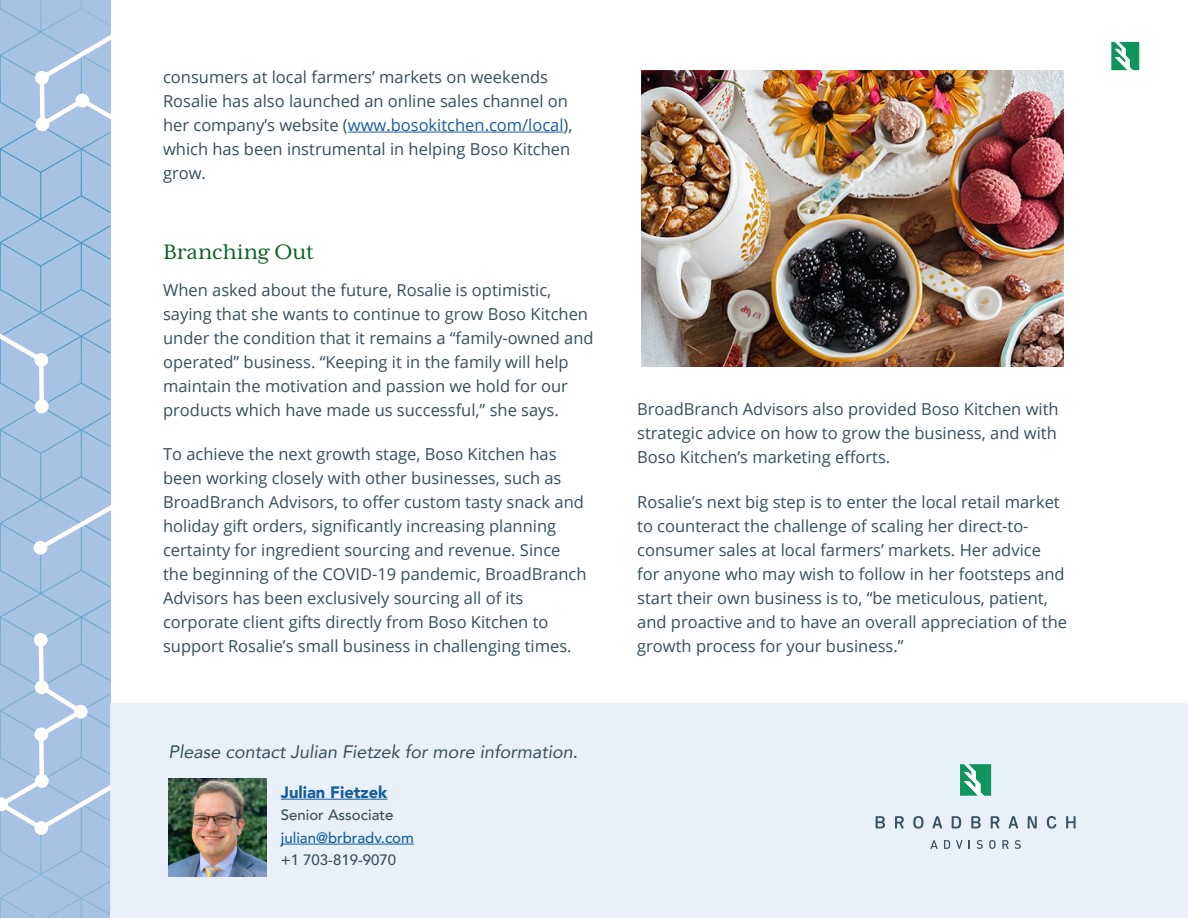
<style>
.page{position:relative;width:1188px;height:918px;background:#fff}
.page>*{position:absolute;margin:0;border:0;box-sizing:border-box;transform-origin:0 0}
.subtitle{font:24px "Mrs Eaves XL Serif OT";color:#0f6425}
.t1{font:italic 18px "Avenir";color:#354f5d}
.normal_paragragh_tex{font:16.5px/24px "Open Sans";color:#354f5d}
.t2{font:900 16.5px "Avenir";color:#175d9e}
.t3{font:500 15px "Avenir";color:#354f5d}
.t4{font:500 15px "Avenir";color:#175d9e}
.s1{color:#175d9e}
</style>
<div class="page">
<hr style="left:348px;top:132px;width:216px;height:1px;background:#175d9e">
<svg style="left:0;top:0;width:110px;height:918px;background:#a3c0e1"></svg>
<svg style="left:35px;top:0;width:75px;height:178px;background:#acc6e3"></svg>
<svg style="left:0;top:633px;width:110px;height:202px;background:#adc7e4"></svg>
<svg style="left:34px;top:494px;width:76px;height:61px;background:#adc7e4"></svg>
<svg style="left:0;top:236px;width:49px;height:177px;background:#a9c4e3"></svg>
<svg style="left:1111px;top:42px;width:28px;height:28px"></svg>
<img style="left:642px;top:70px;width:422px;height:296px">
<div style="left:111px;top:704px;width:1076px;height:213px;background:#e8f1f9"></div>
<div style="left:110px;top:703px;width:1078px;height:215px;border:2px solid #e8f1f9"></div>
<svg style="left:960px;top:764px;width:31px;height:32px"></svg>
<svg style="left:876px;top:816px;width:9px;height:12px"></svg>
<svg style="left:895px;top:816px;width:9px;height:13px"></svg>
<svg style="left:913px;top:816px;width:11px;height:13px"></svg>
<svg style="left:933px;top:816px;width:9px;height:13px"></svg>
<svg style="left:952px;top:816px;width:9px;height:12px"></svg>
<svg style="left:971px;top:816px;width:10px;height:12px"></svg>
<svg style="left:991px;top:816px;width:8px;height:13px"></svg>
<svg style="left:1009px;top:816px;width:9px;height:13px"></svg>
<svg style="left:1028px;top:816px;width:9px;height:13px"></svg>
<svg style="left:1047px;top:816px;width:9px;height:13px"></svg>
<svg style="left:1066px;top:816px;width:10px;height:13px"></svg>
<svg style="left:930px;top:840px;width:8px;height:9px"></svg>
<svg style="left:944px;top:840px;width:6px;height:9px"></svg>
<svg style="left:956px;top:840px;width:7px;height:9px"></svg>
<svg style="left:977px;top:840px;width:6px;height:9px"></svg>
<svg style="left:989px;top:840px;width:7px;height:9px"></svg>
<svg style="left:1002px;top:840px;width:7px;height:9px"></svg>
<svg style="left:1015px;top:840px;width:6px;height:9px"></svg>
<hr style="left:281px;top:799px;width:106px;height:1px;background:#175d9e">
<hr style="left:281px;top:844px;width:133px;height:1px;background:#175d9e">
<img style="left:168px;top:778px;width:98px;height:98px">
<p class="normal_paragragh_tex" style="left:163px;top:64px;width:411px">consumers at local farmers’ markets on weekends Rosalie has also launched an online sales channel on her company’s website (<span class="s1">www.bosokitchen.com/local</span>), which has been instrumental in helping Boso Kitchen grow.</p>
<p class="subtitle" style="left:163px;top:239px;width:153px">Branching Out</p>
<p class="normal_paragragh_tex" style="left:163px;top:278px;width:432px">When asked about the future, Rosalie is optimistic, saying that she wants to continue to grow Boso Kitchen under the condition that it remains a “family-owned and operated” business. “Keeping it in the family will help maintain the motivation and passion we hold for our products which have made us successful,” she says.</p>
<p class="normal_paragragh_tex" style="left:163px;top:442px;width:425px">To achieve the next growth stage, Boso Kitchen has been working closely with other businesses, such as BroadBranch Advisors, to offer custom tasty snack and holiday gift orders, significantly increasing planning certainty for ingredient sourcing and revenue. Since the beginning of the COVID-19 pandemic, BroadBranch Advisors has been exclusively sourcing all of its corporate client gifts directly from Boso Kitchen to support Rosalie’s small business in challenging times.</p>
<p class="t1" style="left:168px;top:741px;width:411px">Please contact Julian Fietzek for more information.</p>
<p class="t2" style="left:281px;top:778px;width:108px">Julian Fietzek</p>
<p class="t3" style="left:281px;top:802px;width:114px">Senior Associate</p>
<p class="t4" style="left:281px;top:825px;width:135px">julian@brbradv.com</p>
<p class="t3" style="left:281px;top:847px;width:117px">+1 703-819-9070</p>
<p class="normal_paragragh_tex" style="left:637px;top:397px;width:423px;text-align:justify">BroadBranch Advisors also provided Boso Kitchen with strategic advice on how to grow the business, and with Boso Kitchen’s marketing efforts.</p>
<p class="normal_paragragh_tex" style="left:637px;top:489px;width:431px">Rosalie’s next big step is to enter the local retail market to counteract the challenge of scaling her direct-to&shy;consumer sales at local farmers’ markets. Her advice for anyone who may wish to follow in her footsteps and start their own business is to, “be meticulous, patient, and proactive and to have an overall appreciation of the growth process for your business.”</p>
</div>
